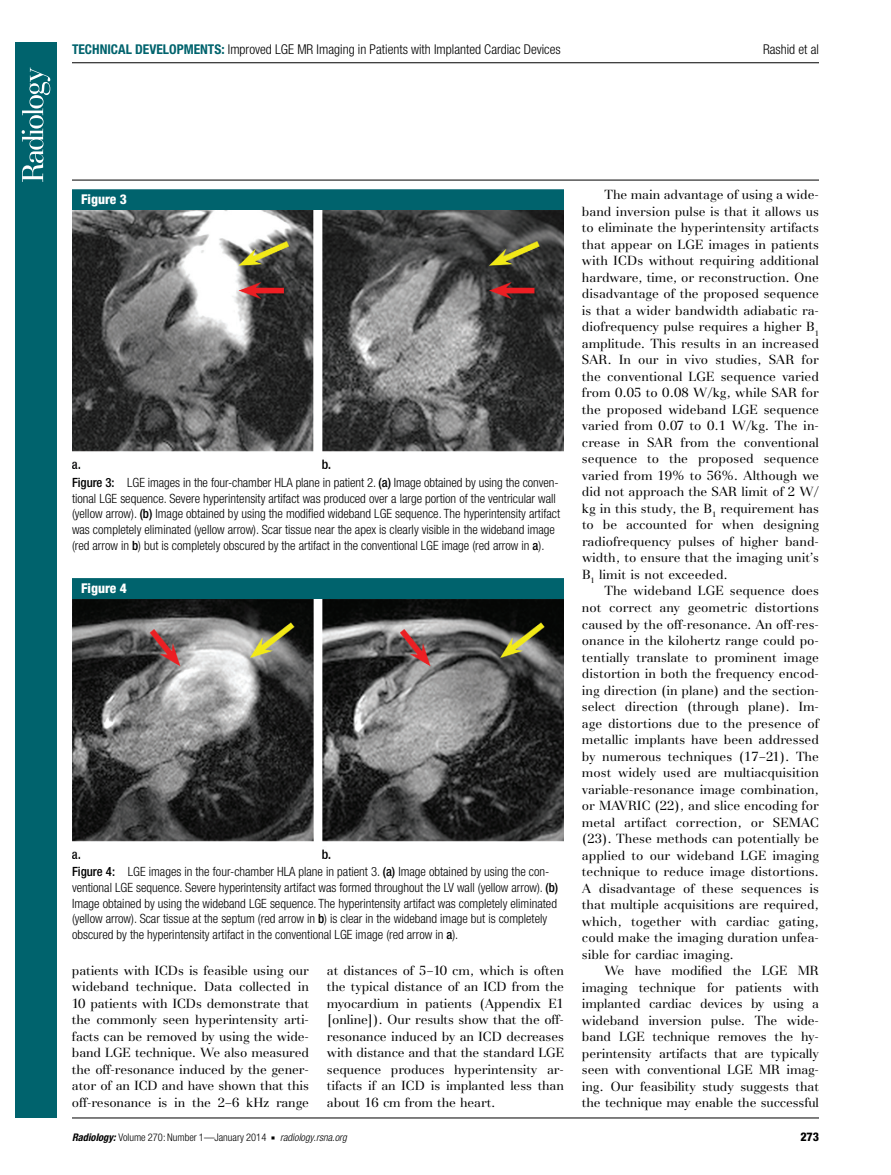
<style>
.page{position:relative;width:891px;height:1175px;background:#fff}
.page>*{position:absolute;margin:0;border:0;box-sizing:border-box;transform-origin:0 0}
.t1{font:300 condensed 13.5px "Helvetica Neue";color:#000}
.t2{font:800 condensed 13.5px "Helvetica Neue";color:#fff}
.t3{font:13.2px/16.5px "AT Basilia";letter-spacing:-.01em;color:#000;text-align:justify}
.t4{font:300 condensed 12.75px/15.8px "Helvetica Neue";color:#000}
.t5{font:800 condensed 12px "Helvetica Neue";color:#000}
.t6{font:300 condensed 10.5px "Helvetica Neue";color:#000}
.s1{font-weight:700;color:#00636d}
.s2{font-weight:500}
.s3{font-weight:700;font-style:italic}
.s4{font-family:"Universal Newswith Comm Pi";font-weight:400;font-stretch:normal;font-size:6px}
.s5{font-style:italic}
</style>
<div class="page">
<hr style="left:72px;top:180px;width:747px;height:1px;background:#000">
<hr style="left:72px;top:1117px;width:747px;height:1px;background:#000">
<hr style="left:72px;top:62px;width:747px;height:1px;background:#000">
<div style="left:72px;top:189px;width:492px;height:21px;background:#00636d"></div>
<img style="left:72px;top:210px;width:492px;height:259px">
<div style="left:72px;top:578px;width:492px;height:21px;background:#00636d"></div>
<img style="left:72px;top:599px;width:492px;height:259px">
<div style="left:15px;top:42px;width:42px;height:1075px;background:#00636d"></div>
<svg style="left:22px;top:68px;width:28px;height:114px"></svg>
<p class="t1" style="left:72px;top:41px;width:490px"><span class="s1">TECHNICAL DEVELOPMENTS:</span> Improved LGE MR Imaging in Patients with Implanted Cardiac Devices</p>
<p class="t1" style="left:763px;top:41px;width:57px">Rashid et al</p>
<p class="t2" style="left:81px;top:191px;width:47px">Figure 3</p>
<p class="t4" style="left:72px;top:474px;width:490px"><span class="s2">Figure 3:</span> LGE images in the four-chamber HLA plane in patient 2. <span class="s2">(a)</span> Image obtained by using the conven&shy;tional LGE sequence. Severe hyperintensity artifact was produced over a large portion of the ventricular wall (yellow arrow). <span class="s2">(b)</span> Image obtained by using the modified wideband LGE sequence. The hyperintensity artifact was completely eliminated (yellow arrow). Scar tissue near the apex is clearly visible in the wideband image (red arrow in <span class="s2">b</span>) but is completely obscured by the artifact in the conventional LGE image (red arrow in <span class="s2">a</span>).</p>
<p class="t2" style="left:81px;top:580px;width:47px">Figure 4</p>
<p class="t4" style="left:72px;top:863px;width:488px"><span class="s2">Figure 4:</span> LGE images in the four-chamber HLA plane in patient 3. <span class="s2">(a)</span> Image obtained by using the con&shy;ventional LGE sequence. Severe hyperintensity artifact was formed throughout the LV wall (yellow arrow). <span class="s2">(b)<br></span>Image obtained by using the wideband LGE sequence. The hyperintensity artifact was completely eliminated (yellow arrow). Scar tissue at the septum (red arrow in <span class="s2">b</span>) is clear in the wideband image but is completely obscured by the hyperintensity artifact in the conventional LGE image (red arrow in <span class="s2">a</span>).</p>
<p class="t3" style="left:72px;top:962px;width:239px">patients with ICDs is feasible using our wideband technique. Data collected in 10 patients with ICDs demonstrate that the commonly seen hyperintensity arti&shy;facts can be removed by using the wide&shy;band LGE technique. We also measured the off-resonance induced by the gener&shy;ator of an ICD and have shown that this off-resonance is in the 2–6 kHz range</p>
<p class="t3" style="left:327px;top:962px;width:239px">at distances of 5–10 cm, which is often the typical distance of an ICD from the myocardium in patients (Appendix E1 [online]). Our results show that the off&shy;resonance induced by an ICD decreases with distance and that the standard LGE sequence produces hyperintensity ar&shy;tifacts if an ICD is implanted less than about 16 cm from the heart.</p>
<p class="t3" style="left:582px;top:187px;width:239px;text-indent:23px">The main advantage of using a wide&shy;band inversion pulse is that it allows us to eliminate the hyperintensity artifacts that appear on LGE images in patients with ICDs without requiring additional hardware, time, or reconstruction. One disadvantage of the proposed sequence is that a wider bandwidth adiabatic ra&shy;diofrequency pulse requires a higher B<sub>1 </sub>amplitude. This results in an increased SAR. In our in vivo studies, SAR for the conventional LGE sequence varied from 0.05 to 0.08 W/kg, while SAR for the proposed wideband LGE sequence varied from 0.07 to 0.1 W/kg. The in&shy;crease in SAR from the conventional sequence to the proposed sequence varied from 19% to 56%. Although we did not approach the SAR limit of 2 W/ kg in this study, the B<sub>1</sub> requirement has to be accounted for when designing radiofrequency pulses of higher band&shy;width, to ensure that the imaging unit’s B<sub>1</sub> limit is not exceeded.</p>
<p class="t3" style="left:582px;top:583px;width:239px;text-indent:23px">The wideband LGE sequence does not correct any geometric distortions caused by the off-resonance. An off-res&shy;onance in the kilohertz range could po&shy;tentially translate to prominent image distortion in both the frequency encod&shy;ing direction (in plane) and the section&shy;select direction (through plane). Im&shy;age distortions due to the presence of metallic implants have been addressed by numerous techniques (17–21). The most widely used are multiacquisition variable-resonance image combination, or MAVRIC (22), and slice encoding for metal artifact correction, or SEMAC (23). These methods can potentially be applied to our wideband LGE imaging technique to reduce image distortions.<br>A disadvantage of these sequences is that multiple acquisitions are required, which, together with cardiac gating, could make the imaging duration unfea&shy;sible for cardiac imaging.</p>
<p class="t3" style="left:582px;top:962px;width:239px;text-indent:23px">We have modified the LGE MR imaging technique for patients with implanted cardiac devices by using a wideband inversion pulse. The wide&shy;band LGE technique removes the hy&shy;perintensity artifacts that are typically seen with conventional LGE MR imag&shy;ing. Our feasibility study suggests that the technique may enable the successful</p>
<p class="t6" style="left:72px;top:1130px;width:276px"><span class="s3">Radiology:</span> Volume 270: Number 1—January 2014 <span class="s4">n</span> <span class="s5">radiology.rsna.org</span></p>
<p class="t5" style="left:801px;top:1128px;width:20px">273</p>
</div>
